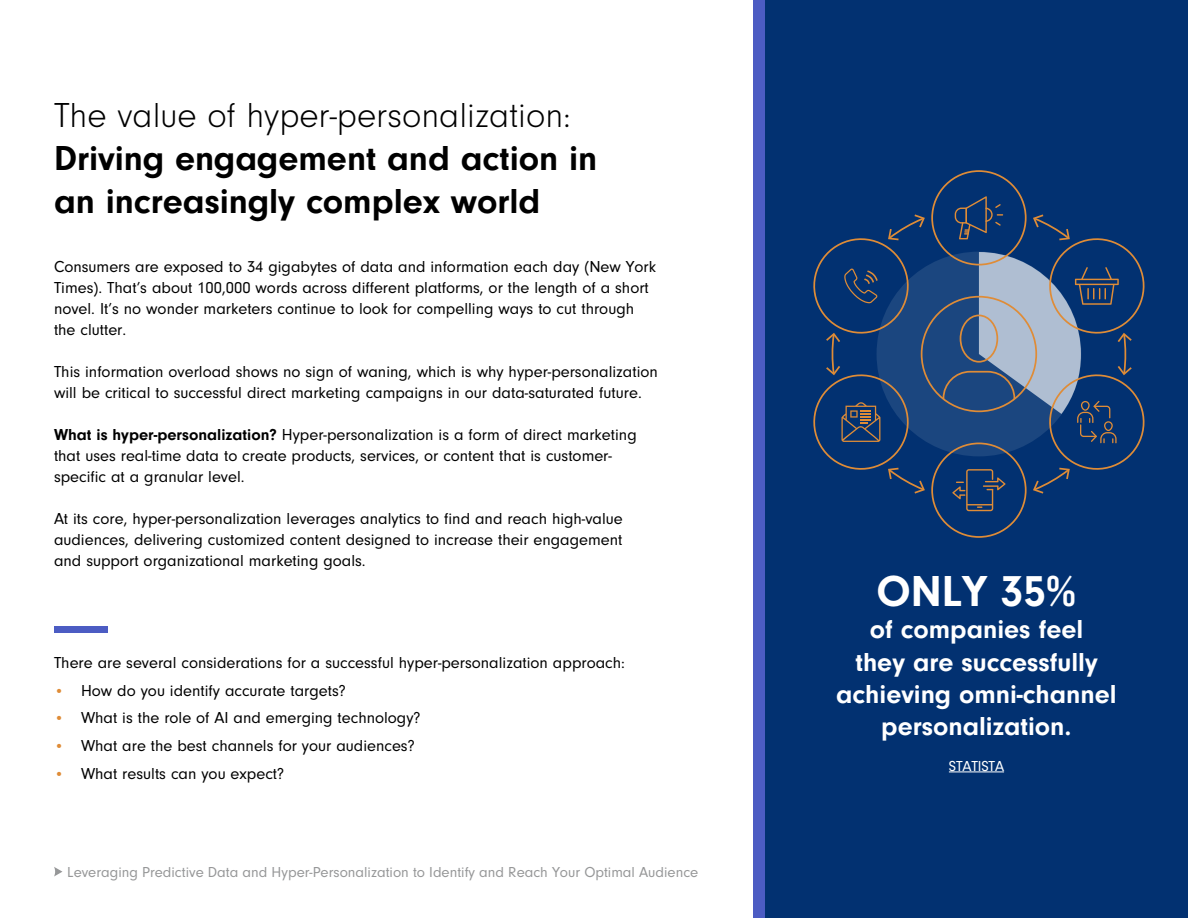
<style>
.page{position:relative;width:1188px;height:918px;background:#fff}
.page>*{position:absolute;margin:0;border:0;box-sizing:border-box;transform-origin:0 0}
.t1{font:700 45px "Neuzeit Gro";color:#fff}
.t2{font:700 36px/43.2px "Neuzeit Gro";color:#000}
.t3{font:300 36px "Neuzeit Gro";color:#000}
.t4{font:700 27px/32.4px "Neuzeit Gro";color:#fff;text-align:center}
.t5{font:16.5px/21px "Neuzeit Gro";color:#000}
.t6{font:15px "Neuzeit Gro";color:#969798}
.t7{font:15px "Neuzeit Gro";letter-spacing:-.015em;color:#fff}
.s1{font-weight:700}
.s2{font-weight:700;font-size:15px;color:#df8c37}
</style>
<div class="page">
<svg style="left:54px;top:867px;width:8px;height:10px"></svg>
<div style="left:753px;top:0;width:435px;height:918px;background:#4c5cc3"></div>
<div style="left:765px;top:0;width:423px;height:918px;background:#023171"></div>
<hr style="left:949px;top:772px;width:55px;height:1px;background:#fff">
<div style="left:54px;top:627px;width:54px;height:6px;background:#4c5cc3"></div>
<div style="left:877px;top:252px;width:204px;height:204px;background:#1b467f;border-radius:50%"></div>
<svg style="left:813px;top:214px;width:112px;height:280px"></svg>
<svg style="left:942px;top:196px;width:203px;height:315px"></svg>
<h2 class="t3" style="left:54px;top:96px;width:519px">The value of hyper-personalization:</h2>
<h2 class="t2" style="left:54px;top:137px;width:545px">Driving engagement and action in an increasingly complex world</h2>
<p class="t5" style="left:54px;top:256px;width:604px">Consumers are exposed to 34 gigabytes of data and information each day (New York Times). That’s about 100,000 words across different platforms, or the length of a short novel. It’s no wonder marketers continue to look for compelling ways to cut through the clutter.</p>
<p class="t5" style="left:54px;top:361px;width:605px">This information overload shows no sign of waning, which is why hyper-personalization will be critical to successful direct marketing campaigns in our data-saturated future.</p>
<p class="t5" style="left:54px;top:424px;width:584px"><span class="s1">What is hyper-personalization?</span> Hyper-personalization is a form of direct marketing that uses real-time data to create products, services, or content that is customer&shy;specific at a granular level.</p>
<p class="t5" style="left:54px;top:508px;width:570px;text-align:justify">At its core, hyper-personalization leverages analytics to find and reach high-value audiences, delivering customized content designed to increase their engagement and support organizational marketing goals.</p>
<p class="t5" style="left:54px;top:652px;width:573px">There are several considerations for a successful hyper-personalization approach:</p>
<p class="t5" style="left:54px;top:680px;width:293px"><span class="s2">•</span> How do you identify accurate targets?</p>
<p class="t5" style="left:54px;top:708px;width:368px"><span class="s2">•</span> What is the role of AI and emerging technology?</p>
<p class="t5" style="left:54px;top:735px;width:362px"><span class="s2">•</span> What are the best channels for your audiences?</p>
<p class="t5" style="left:54px;top:763px;width:232px"><span class="s2">•</span> What results can you expect?</p>
<p class="t6" style="left:67px;top:864px;width:633px">Leveraging Predictive Data and Hyper-Personalization to Identify and Reach Your Optimal Audience</p>
<h1 class="t1" style="left:877px;top:566px;width:201px">ONLY 35%</h1>
<h3 class="t4" style="left:836px;top:613px;width:282px">of companies feel<br>they are successfully achieving omni-channel personalization.</h3>
<p class="t7" style="left:949px;top:758px;width:57px">STATISTA</p>
</div>
